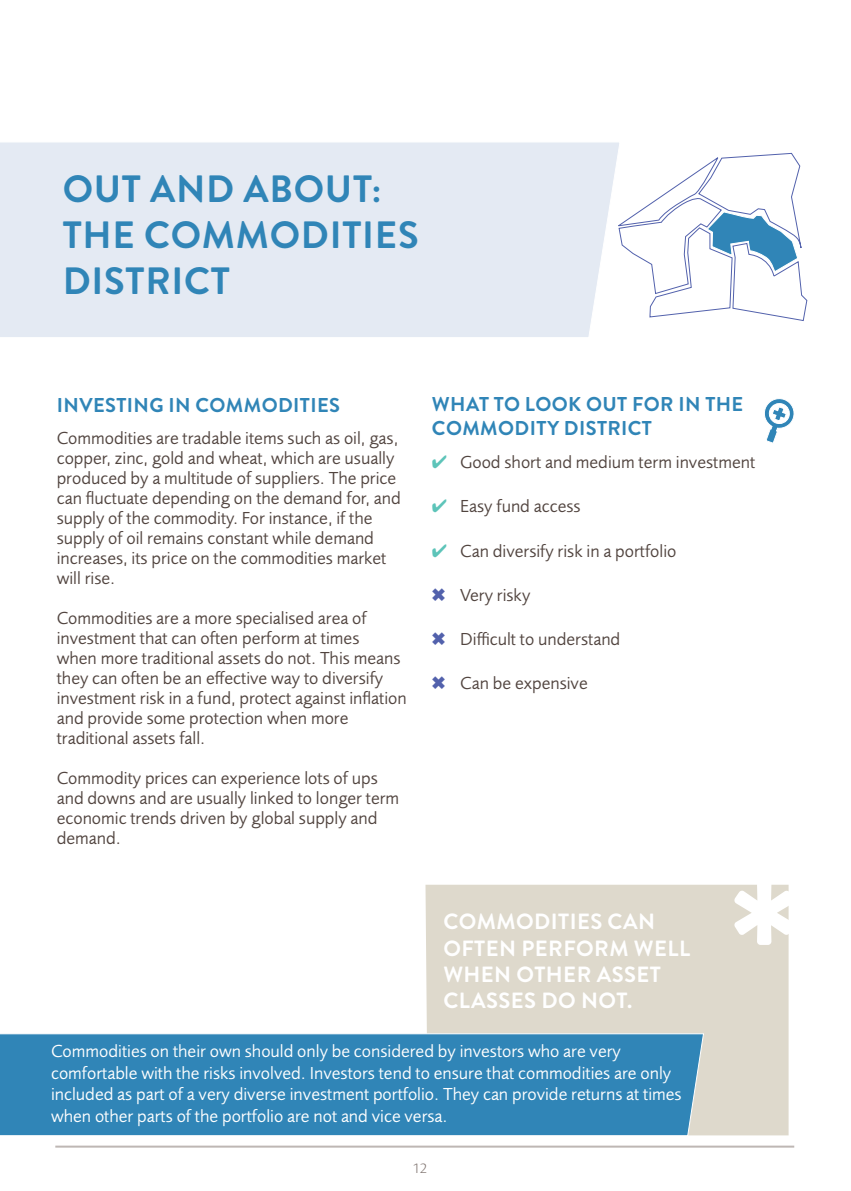
<style>
.page{position:relative;width:851px;height:1191px;background:#fff}
.page>*{position:absolute;margin:0;border:0;box-sizing:border-box;transform-origin:0 0}
.t1{font:700 38px/45.6px "Brandon Grotesque";letter-spacing:.02em;color:#3085b7}
.t2{font:700 22px/26.4px "Brandon Grotesque";letter-spacing:.02em;color:#fff}
.t3{font:700 20px/24px "Brandon Grotesque";letter-spacing:.02em;color:#3085b7}
.t4{font:18px/20px "Foundry Sans";color:#51443f}
.t5{font:18px/21.6px "Foundry Sans";color:#fff}
.t6{font:300 14px "Foundry Sans";color:#7b6f6b}
.s1{color:#5dc4b9}
</style>
<div class="page">
<hr style="left:55px;top:1145px;width:739px;height:2px;background:#beb7b4">
<div style="left:425px;top:884px;width:363px;height:251px;background:#ded9cc"></div>
<div style="left:0;top:142px;width:619px;height:195px;background:#e4eaf3"></div>
<div style="left:0;top:1033px;width:703px;height:103px;background:#3085b7"></div>
<svg style="left:616px;top:153px;width:191px;height:168px"></svg>
<svg style="left:733px;top:884px;width:56px;height:61px"></svg>
<svg style="left:764px;top:398px;width:30px;height:45px"></svg>
<h1 class="t1" style="left:63px;top:167px;width:357px">OUT AND ABOUT:<br>THE COMMODITIES<br>DISTRICT</h1>
<p class="t3" style="left:57px;top:393px;width:284px">INVESTING IN COMMODITIES</p>
<p class="t4" style="left:57px;top:428px;width:345px">Commodities are tradable items such as oil, gas, copper, zinc, gold and wheat, which are usually produced by a multitude of suppliers. The price can fluctuate depending on the demand for, and supply of the commodity. For instance, if the supply of oil remains constant while demand increases, its price on the commodities market will rise.</p>
<p class="t4" style="left:57px;top:608px;width:351px">Commodities are a more specialised area of investment that can often perform at times<br>when more traditional assets do not. This means they can often be an effective way to diversify investment risk in a fund, protect against inflation and provide some protection when more traditional assets fall.</p>
<p class="t4" style="left:57px;top:768px;width:344px">Commodity prices can experience lots of ups and downs and are usually linked to longer term economic trends driven by global supply and demand.</p>
<p class="t3" style="left:432px;top:392px;width:313px">WHAT TO LOOK OUT FOR IN THE<br>COMMODITY DISTRICT</p>
<p class="t4" style="left:432px;top:452px;width:325px"><span class="s1">✔</span> Good short and medium term investment</p>
<p class="t4" style="left:432px;top:496px;width:150px"><span class="s1">✔</span> Easy fund access</p>
<p class="t4" style="left:432px;top:541px;width:246px"><span class="s1">✔</span> Can diversify risk in a portfolio</p>
<p class="t4" style="left:460px;top:585px;width:72px">Very risky</p>
<p class="t4" style="left:460px;top:629px;width:162px">Difficult to understand</p>
<p class="t4" style="left:460px;top:674px;width:129px">Can be expensive</p>
<p class="t2" style="left:443px;top:908px;width:248px">COMMODITIES CAN<br>OFTEN PERFORM WELL<br>WHEN OTHER ASSET<br>CLASSES DO NOT.</p>
<p class="t5" style="left:51px;top:1040px;width:632px">Commodities on their own should only be considered by investors who are very comfortable with the risks involved. Investors tend to ensure that commodities are only included as part of a very diverse investment portfolio. They can provide returns at times when other parts of the portfolio are not and vice versa.</p>
<p class="t6" style="left:413px;top:1160px;width:15px">12</p>
</div>
